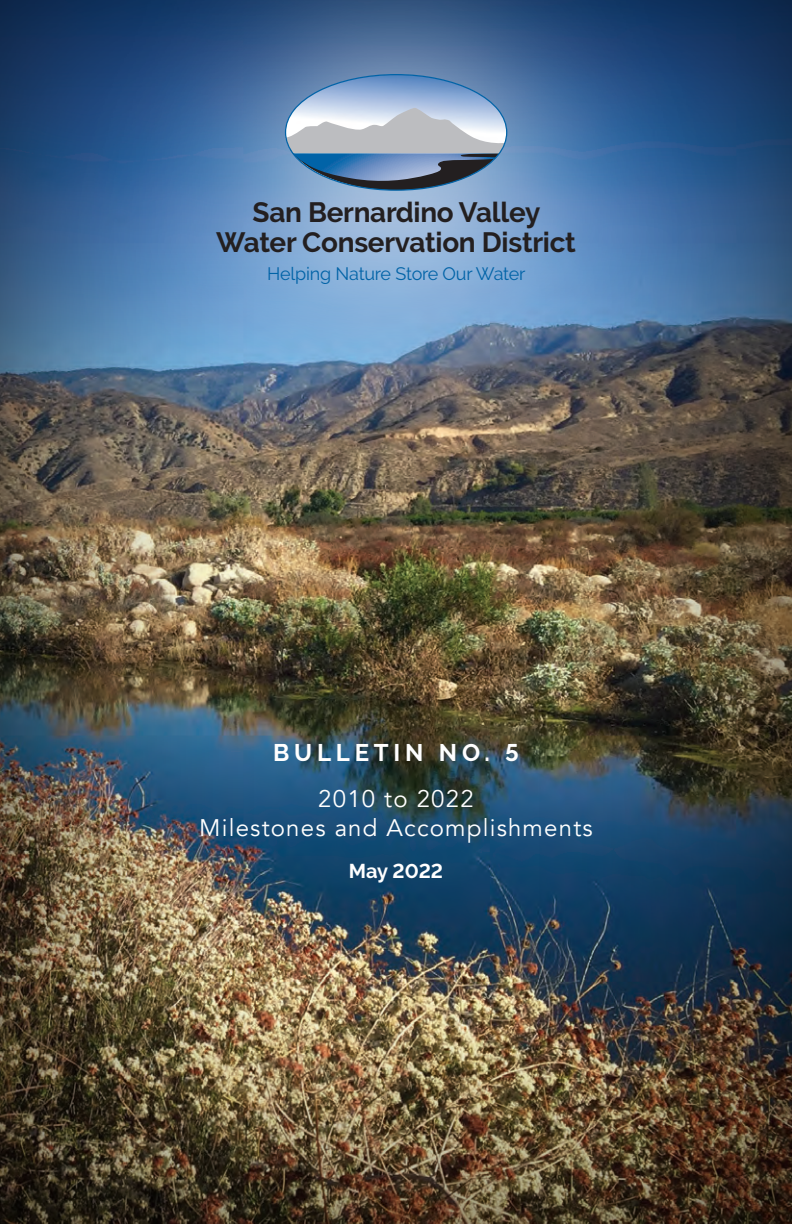
<style>
.page{position:relative;width:792px;height:1224px;background:#fff}
.page>*{position:absolute;margin:0;border:0;box-sizing:border-box;transform-origin:0 0}
.t1{font:700 27.8px/29.4px "Raleway";letter-spacing:-.01em;color:#231f20;text-align:center}
.t2{font:24px "Avenir";letter-spacing:.05em;color:#fff}
.t3{font:700 24px "Raleway";letter-spacing:.2em;color:#fff}
.t4{font:700 20px "Raleway";color:#fff}
.t5{font:18px "Raleway";letter-spacing:-.01em;color:#0163a7}
</style>
<div class="page">
<div style="left:0;top:0;width:792px;height:1224px;background:#231f20;opacity:.85"></div>
<img style="left:55px;top:0;width:682px;height:465px">
<svg style="left:285px;top:74px;width:222px;height:117px;background:#8da3bf"></svg>
<p class="t1" style="left:216px;top:198px;width:361px">San Bernardino Valley<br>Water Conservation District</p>
<p class="t5" style="left:267px;top:263px;width:260px">Helping Nature Store Our Water</p>
<p class="t3" style="left:273px;top:738px;width:247px">BULLETIN NO. 5</p>
<p class="t2" style="left:318px;top:785px;width:157px">2010 to 2022</p>
<p class="t2" style="left:199px;top:814px;width:395px">Milestones and Accomplishments</p>
<p class="t4" style="left:349px;top:860px;width:96px">May 2022</p>
</div>
